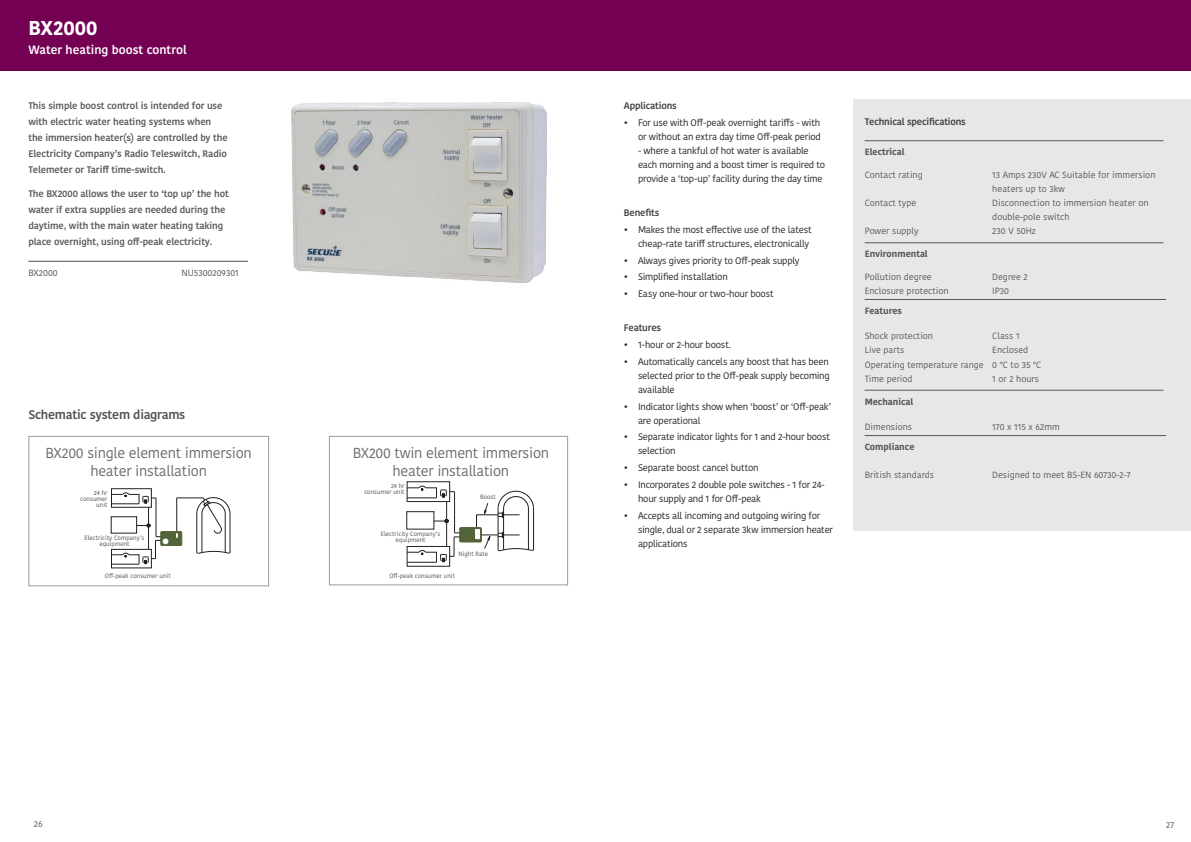
<style>
.page{position:relative;width:1191px;height:842px;background:#fff}
.page>*{position:absolute;margin:0;border:0;box-sizing:border-box;transform-origin:0 0}
.t1{font:700 20px "Kohinoor Devanagari";color:#fff}
.t2{font:14.5px/18.4px "Kohinoor Devanagari";letter-spacing:-.02em;color:#69696c;text-align:center}
.t3{font:600 12.5px "Kohinoor Devanagari";letter-spacing:-.02em;color:#514f4f}
.t4{font:600 12px "Kohinoor Devanagari";color:#fff}
.t5{font:600 10.3px "Kohinoor Devanagari";color:#3e3e3f}
.t6{font:9.5px/14px "Kohinoor Devanagari";letter-spacing:-.025em;color:#231f20}
.t7{font:600 9.5px/16px "Kohinoor Devanagari";letter-spacing:-.01em;color:#57585a}
.t8{font:600 9.5px "Kohinoor Devanagari";letter-spacing:-.02em;color:#3e3e3f}
.t9{font:9px/14px "Kohinoor Devanagari";color:#57585a}
.t10{font:700 9px "Kohinoor Devanagari";color:#57585a}
.t11{font:9px "Kohinoor Devanagari";color:#514f4f}
.t12{font:6.2px/6.2px "Kohinoor Devanagari";color:#514f4f;text-align:right}
</style>
<div class="page">
<div style="left:0;top:0;width:1191px;height:71px;background:#740053"></div>
<hr style="left:28px;top:261px;width:220px;height:1px;background:#514f4f">
<img style="left:292px;top:102px;width:254px;height:181px">
<div style="left:28px;top:436px;width:241px;height:150px;border:1px solid #9e9e9e"></div>
<hr style="left:230px;top:513px;width:1px;height:39px;background:#231f20">
<svg style="left:111px;top:493px;width:119px;height:72px"></svg>
<div style="left:329px;top:436px;width:239px;height:149px;border:1px solid #9e9e9e"></div>
<svg style="left:407px;top:486px;width:127px;height:77px"></svg>
<div style="left:853px;top:99px;width:338px;height:432px;background:#e6e7e9"></div>
<hr style="left:864px;top:141px;width:299px;height:1px;background:#57585a">
<hr style="left:864px;top:243px;width:299px;height:1px;background:#57585a">
<hr style="left:864px;top:299px;width:302px;height:1px;background:#57585a">
<hr style="left:864px;top:390px;width:299px;height:1px;background:#57585a">
<hr style="left:864px;top:435px;width:302px;height:1px;background:#57585a">
<h1 class="t1" style="left:28px;top:10px;width:71px">BX2000</h1>
<p class="t4" style="left:28px;top:43px;width:160px">Water heating boost control</p>
<p class="t7" style="left:28px;top:98px;width:201px">This simple boost control is intended for use with electric water heating systems when the immersion heater(s) are controlled by the Electricity Company’s Radio Teleswitch, Radio Telemeter or Tariff time-switch.</p>
<p class="t7" style="left:28px;top:186px;width:202px">The BX2000 allows the user to ‘top up’ the hot water if extra supplies are needed during the daytime, with the main water heating taking place overnight, using off-peak electricity.</p>
<p class="t11" style="left:28px;top:267px;width:31px">BX2000</p>
<p class="t11" style="left:181px;top:267px;width:59px">NU5300209301</p>
<h3 class="t3" style="left:28px;top:407px;width:159px">Schematic system diagrams</h3>
<p class="t5" style="left:158px;top:446px;width:6px">t</p>
<p class="t12" style="left:80px;top:489px;width:29px">24 hr consumer unit</p>
<p class="t12" style="left:85px;top:534px;width:61px;text-align:center">Electricity Company’s equipment</p>
<p class="t12" style="left:105px;top:573px;width:67px">Off-peak consumer unit</p>
<h2 class="t2" style="left:46px;top:443px;width:208px">BX200 single element immersion heater installation</h2>
<h2 class="t2" style="left:353px;top:443px;width:198px">BX200 twin element immersion heater installation</h2>
<p class="t12" style="left:364px;top:483px;width:42px">24 hr consumer unit</p>
<p class="t12" style="left:381px;top:531px;width:61px;text-align:center">Electricity Company’s equipment</p>
<p class="t12" style="left:389px;top:573px;width:67px">Off-peak consumer unit</p>
<p class="t12" style="left:480px;top:494px;width:17px">Boost</p>
<p class="t12" style="left:458px;top:551px;width:31px">Night Rate</p>
<p class="t8" style="left:624px;top:100px;width:54px">Applications</p>
<p class="t6" style="left:624px;top:116px;width:199px;text-align:right">• For use with Off-peak overnight tariffs - with or without an extra day time Off-peak period</p>
<p class="t6" style="left:638px;top:144px;width:189px">- where a tankful of hot water is available each morning and a boost timer is required to provide a ‘top-up’ facility during the day time</p>
<p class="t8" style="left:624px;top:207px;width:37px">Benefits</p>
<p class="t6" style="left:624px;top:222px;width:189px;text-align:right">• Makes the most effective use of the latest cheap-rate tariff structures, electronically</p>
<p class="t6" style="left:624px;top:253px;width:177px">• Always gives priority to Off-peak supply</p>
<p class="t6" style="left:624px;top:270px;width:105px">• Simplified installation</p>
<p class="t6" style="left:624px;top:287px;width:151px">• Easy one-hour or two-hour boost</p>
<p class="t8" style="left:624px;top:322px;width:39px">Features</p>
<p class="t6" style="left:624px;top:338px;width:109px">• 1-hour or 2-hour boost.</p>
<p class="t6" style="left:638px;top:354px;width:193px;text-align:justify;text-indent:-14px">• Automatically cancels any boost that has been selected prior to the Off-peak supply becoming available</p>
<p class="t6" style="left:638px;top:399px;width:194px;text-indent:-14px">• Indicator lights show when ‘boost’ or ‘Off-peak’ are operational</p>
<p class="t6" style="left:638px;top:430px;width:193px;text-indent:-14px">• Separate indicator lights for 1 and 2-hour boost selection</p>
<p class="t6" style="left:624px;top:461px;width:136px">• Separate boost cancel button</p>
<p class="t6" style="left:638px;top:478px;width:188px;text-indent:-14px">• Incorporates 2 double pole switches - 1 for 24- hour supply and 1 for Off-peak</p>
<p class="t6" style="left:638px;top:509px;width:196px;text-indent:-14px">• Accepts all incoming and outgoing wiring for single, dual or 2 separate 3kw immersion heater applications</p>
<p class="t8" style="left:864px;top:116px;width:103px">Technical specifications</p>
<p class="t10" style="left:864px;top:144px;width:41px">Electrical</p>
<p class="t9" style="left:864px;top:168px;width:60px">Contact rating</p>
<p class="t9" style="left:992px;top:168px;width:165px">13 Amps 230V AC Suitable for immersion heaters up to 3kw</p>
<p class="t9" style="left:864px;top:196px;width:53px">Contact type</p>
<p class="t9" style="left:992px;top:196px;width:158px">Disconnection to immersion heater on double-pole switch</p>
<p class="t9" style="left:864px;top:224px;width:56px">Power supply</p>
<p class="t9" style="left:992px;top:224px;width:45px">230 V 50Hz</p>
<p class="t10" style="left:864px;top:246px;width:65px">Environmental</p>
<p class="t9" style="left:864px;top:270px;width:69px">Pollution degree</p>
<p class="t9" style="left:992px;top:270px;width:37px">Degree 2</p>
<p class="t9" style="left:864px;top:284px;width:86px">Enclosure protection</p>
<p class="t9" style="left:992px;top:284px;width:18px">IP30</p>
<p class="t10" style="left:864px;top:303px;width:39px">Features</p>
<p class="t9" style="left:864px;top:329px;width:70px">Shock protection</p>
<p class="t9" style="left:992px;top:329px;width:29px">Class 1</p>
<p class="t9" style="left:864px;top:343px;width:41px">Live parts</p>
<p class="t9" style="left:864px;top:343px;width:178px;text-indent:128px">Enclosed<br>Operating temperature range 0 °C to 35 °C<br>Time period</p>
<p class="t9" style="left:992px;top:372px;width:48px">1 or 2 hours</p>
<p class="t10" style="left:864px;top:393px;width:50px">Mechanical</p>
<p class="t9" style="left:864px;top:420px;width:49px">Dimensions</p>
<p class="t9" style="left:992px;top:420px;width:69px">170 x 115 x 62mm</p>
<p class="t10" style="left:864px;top:439px;width:51px">Compliance</p>
<p class="t9" style="left:864px;top:468px;width:71px">British standards</p>
<p class="t9" style="left:992px;top:468px;width:140px">Designed to meet BS-EN 60730-2-7</p>
<p class="t9" style="left:34px;top:817px;width:10px">26</p>
<p class="t9" style="left:1166px;top:817px;width:10px">27</p>
</div>
